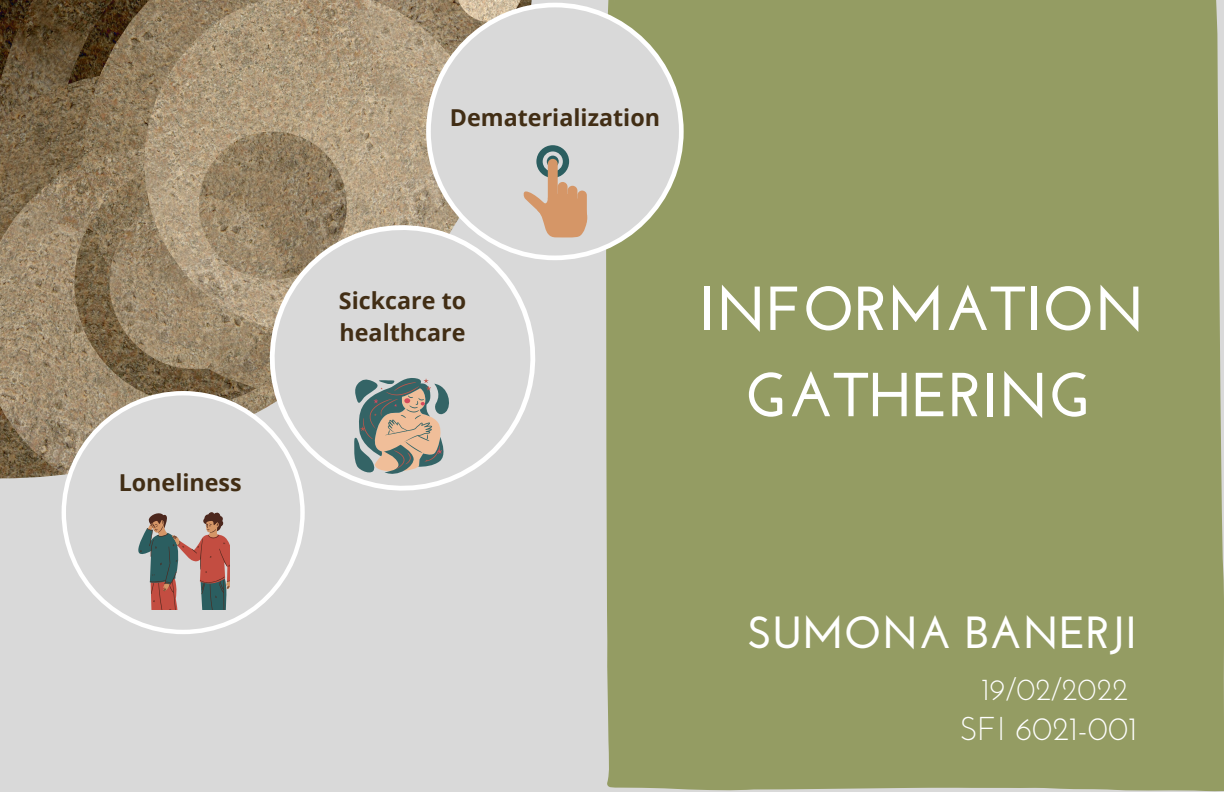
<style>
.page{position:relative;width:1224px;height:792px;background:#d9d9d9}
.page>*{position:absolute;margin:0;border:0;box-sizing:border-box;transform-origin:0 0}
.t1{font:700 62px/86.2px "Josefin Sans";color:#fff;text-align:center}
.t2{font:700 45px "Josefin Sans";color:#fff}
.t3{font:33px "Josefin Sans";color:#fff}
.t4{font:31px "Josefin Sans";color:#fff}
.t5{font:700 23.3px/32.2px "Open Sans";color:#422e15}
</style>
<div class="page">
<img style="left:0;top:0;width:532px;height:478px">
<div style="left:606px;top:0;width:618px;height:791px;background:#949c63"></div>
<svg style="left:426px;top:3px;width:258px;height:257px"></svg>
<svg style="left:217px;top:173px;width:371px;height:318px"></svg>
<svg style="left:62px;top:391px;width:243px;height:243px"></svg>
<svg style="left:536px;top:145px;width:33px;height:33px"></svg>
<svg style="left:547px;top:156px;width:12px;height:11px"></svg>
<div style="left:548px;top:159px;width:10px;height:45px;background:#d59667;border-radius:5px"></div>
<div style="left:558px;top:182px;width:10px;height:36px;background:#d59667;border-radius:5px"></div>
<div style="left:568px;top:186px;width:9px;height:36px;background:#d59667;border-radius:5px"></div>
<svg style="left:523px;top:191px;width:64px;height:47px"></svg>
<svg style="left:354px;top:378px;width:95px;height:96px"></svg>
<svg style="left:137px;top:512px;width:93px;height:98px"></svg>
<p class="t5" style="left:119px;top:466px;width:125px">Loneliness</p>
<p class="t5" style="left:450px;top:101px;width:212px">Dematerialization</p>
<p class="t5" style="left:339px;top:284px;width:129px">Sickcare to healthcare</p>
<p class="t1" style="left:698px;top:271px;width:448px">INFORMATION<br>GATHERING</p>
<p class="t2" style="left:747px;top:614px;width:392px">SUMONA BANERJI</p>
<p class="t4" style="left:981px;top:677px;width:148px">19/02/2022</p>
<p class="t3" style="left:959px;top:716px;width:179px">SFI 6021-001</p>
</div>
